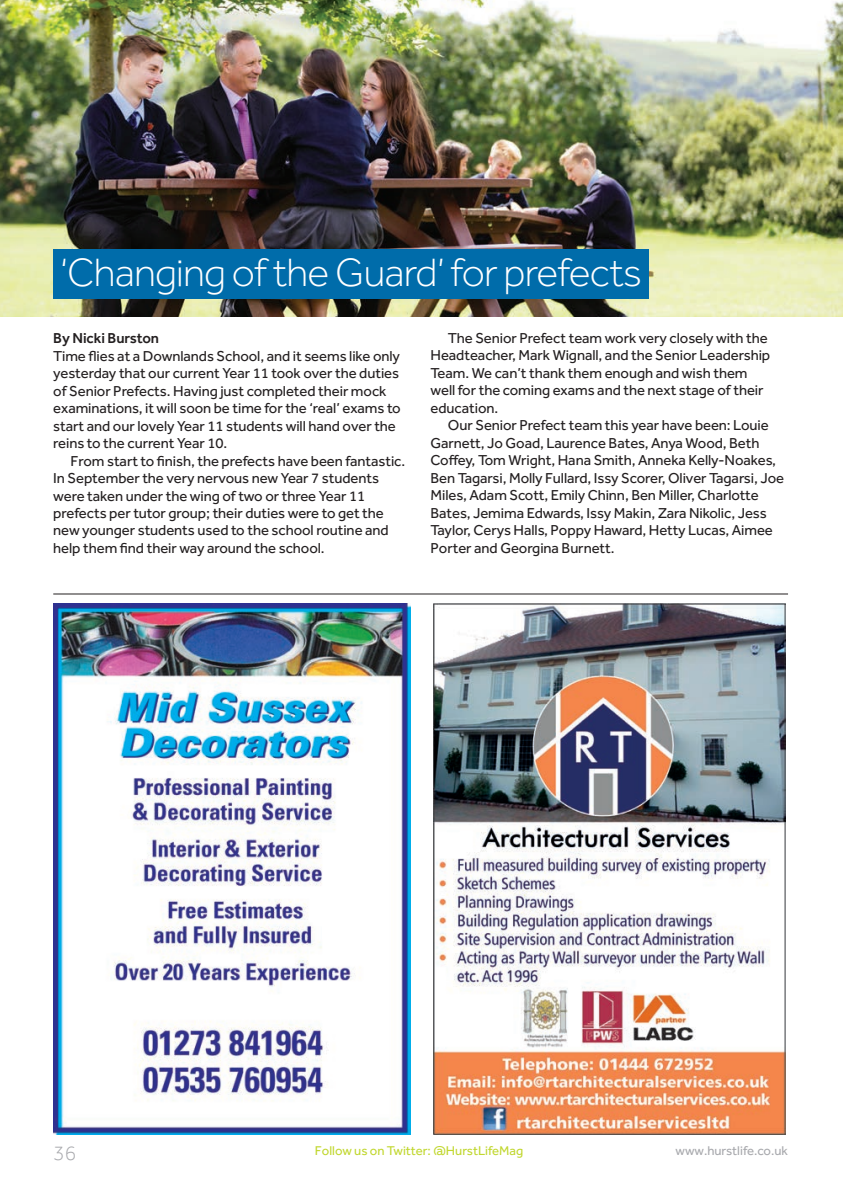
<style>
.page{position:relative;width:844px;height:1188px;background:#fff}
.page>*{position:absolute;margin:0;border:0;box-sizing:border-box;transform-origin:0 0}
.t1{font:300 40.95px "Effra";letter-spacing:-.02em;color:#fff}
.t2{font:300 21px "Effra";color:#a8a9ad}
.t3{font:14.88px/17.5px "Effra";letter-spacing:-.005em;color:#231f20}
.t4{font:500 14.88px "Effra";letter-spacing:-.005em;color:#231f20}
.t5{font:13.12px "Effra";color:#c1d72f}
.t6{font:13.12px "Effra";color:#a8a9ad}
</style>
<div class="page">
<img style="left:53px;top:604px;width:357px;height:531px">
<img style="left:433px;top:604px;width:352px;height:531px">
<hr style="left:53px;top:594px;width:734px;height:1px;background:#231f20">
<img style="left:0;top:0;width:842px;height:317px">
<div style="left:53px;top:250px;width:596px;height:49px;background:#006caa"></div>
<h1 class="t1" style="left:60px;top:249px;width:583px">‘Changing of the Guard’ for prefects</h1>
<p class="t4" style="left:53px;top:329px;width:107px">By Nicki Burston</p>
<p class="t3" style="left:53px;top:347px;width:349px">Time flies at a Downlands School, and it seems like only yesterday that our current Year 11 took over the duties of Senior Prefects. Having just completed their mock examinations, it will soon be time for the ‘real’ exams to start and our lovely Year 11 students will hand over the reins to the current Year 10.</p>
<p class="t3" style="left:53px;top:452px;width:353px;text-indent:17px">From start to finish, the prefects have been fantastic.<br>In September the very nervous new Year 7 students were taken under the wing of two or three Year 11 prefects per tutor group; their duties were to get the new younger students used to the school routine and help them find their way around the school.</p>
<p class="t3" style="left:430px;top:329px;width:341px;text-indent:17px">The Senior Prefect team work very closely with the Headteacher, Mark Wignall, and the Senior Leadership Team. We can’t thank them enough and wish them well for the coming exams and the next stage of their education.</p>
<p class="t3" style="left:430px;top:416px;width:355px;text-indent:17px">Our Senior Prefect team this year have been: Louie Garnett, Jo Goad, Laurence Bates, Anya Wood, Beth Coffey, Tom Wright, Hana Smith, Anneka Kelly-Noakes, Ben Tagarsi, Molly Fullard, Issy Scorer, Oliver Tagarsi, Joe Miles, Adam Scott, Emily Chinn, Ben Miller, Charlotte Bates, Jemima Edwards, Issy Makin, Zara Nikolic, Jess Taylor, Cerys Halls, Poppy Haward, Hetty Lucas, Aimee Porter and Georgina Burnett.</p>
<h2 class="t2" style="left:53px;top:1141px;width:24px">36</h2>
<p class="t5" style="left:315px;top:1143px;width:210px">Follow us on Twitter: @HurstLifeMag</p>
<p class="t6" style="left:675px;top:1143px;width:114px">www.hurstlife.co.uk</p>
</div>
